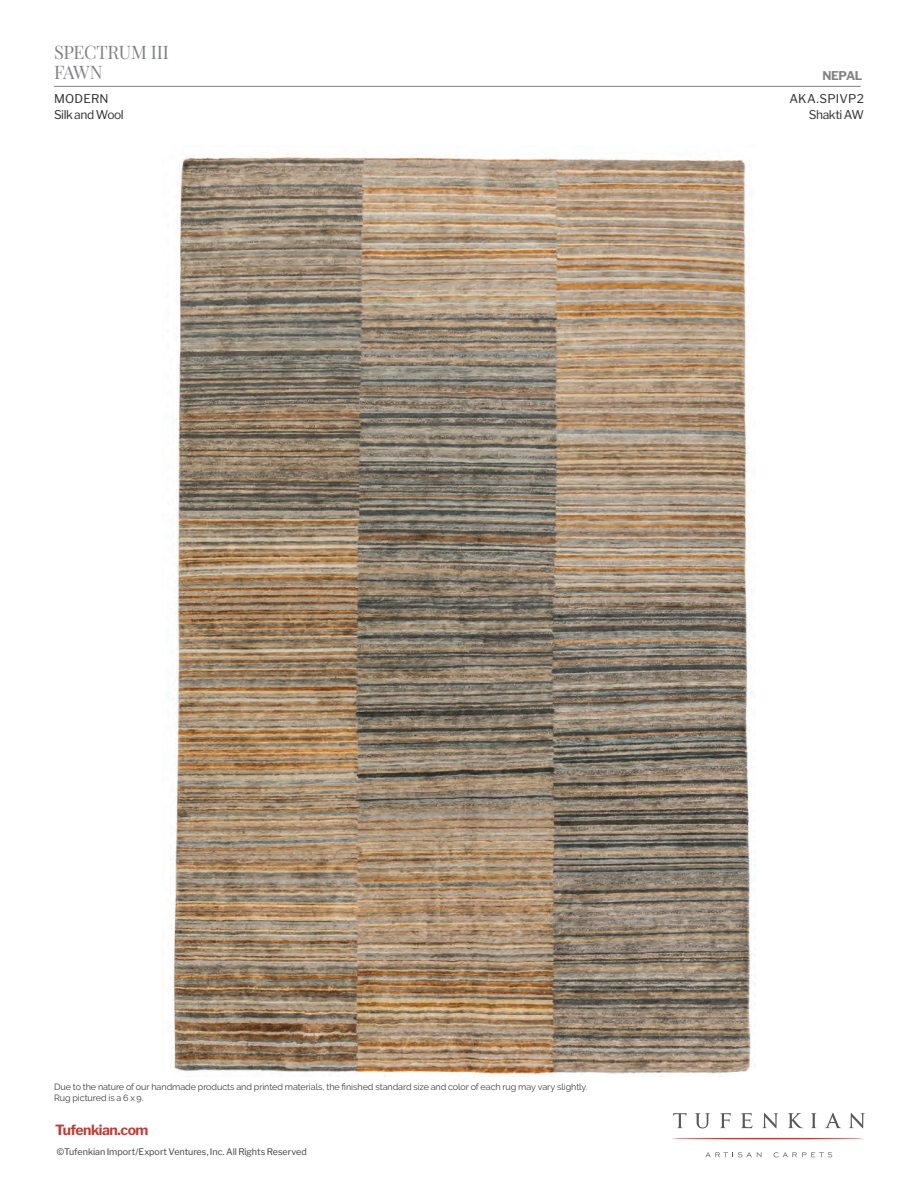
<style>
.page{position:relative;width:918px;height:1188px;background:#fff}
.page>*{position:absolute;margin:0;border:0;box-sizing:border-box;transform-origin:0 0}
.t1{font:18.3px/20.2px "Playfair Display";letter-spacing:-.02em;color:#808285}
.t2{font:700 13.95px "Libre Franklin";letter-spacing:-.04em;color:#c33932}
.t3{font:12px/16.2px "Libre Franklin";letter-spacing:.01em;color:#312f30;text-align:right}
.t4{font:12px "Libre Franklin";letter-spacing:-.025em;color:#312f30}
.t5{font:700 12px "Libre Franklin";letter-spacing:-.04em;color:#808285}
.t6{font:9px/11.2px "Raleway";letter-spacing:-.005em;color:#3e3e3f}
.t7{font:9px "Libre Franklin";letter-spacing:-.005em;color:#3e3e3f}
</style>
<div class="page">
<svg style="left:673px;top:1138px;width:190px;height:1px"></svg>
<svg style="left:825px;top:1113px;width:16px;height:15px"></svg>
<svg style="left:811px;top:1113px;width:6px;height:15px"></svg>
<svg style="left:695px;top:1113px;width:15px;height:15px"></svg>
<svg style="left:762px;top:1113px;width:16px;height:15px"></svg>
<svg style="left:849px;top:1113px;width:16px;height:15px"></svg>
<svg style="left:741px;top:1113px;width:11px;height:15px"></svg>
<svg style="left:720px;top:1113px;width:11px;height:15px"></svg>
<svg style="left:673px;top:1113px;width:14px;height:15px"></svg>
<svg style="left:788px;top:1113px;width:15px;height:15px"></svg>
<svg style="left:705px;top:1152px;width:56px;height:5px"></svg>
<svg style="left:774px;top:1152px;width:58px;height:5px"></svg>
<img style="left:170px;top:145px;width:585px;height:932px">
<hr style="left:54px;top:86px;width:807px;height:1px;background:#808285">
<h1 class="t1" style="left:54px;top:42px;width:116px">SPECTRUM III<br>FAWN</h1>
<h3 class="t5" style="left:822px;top:69px;width:41px">NEPAL</h3>
<h3 class="t4" style="left:54px;top:92px;width:56px">MODERN</h3>
<h3 class="t3" style="left:789px;top:91px;width:76px">AKA.SPIVP2<br>Shakti AW</h3>
<h3 class="t4" style="left:54px;top:108px;width:71px">Silk and Wool</h3>
<p class="t6" style="left:54px;top:1081px;width:535px">Due to the nature of our handmade products and printed materials, the finished standard size and color of each rug may vary slightly.<br>Rug pictured is a 6 x 9.</p>
<h2 class="t2" style="left:55px;top:1121px;width:95px">Tufenkian.com</h2>
<p class="t7" style="left:57px;top:1146px;width:251px">©Tufenkian Import/Export Ventures, Inc. All Rights Reserved</p>
</div>
